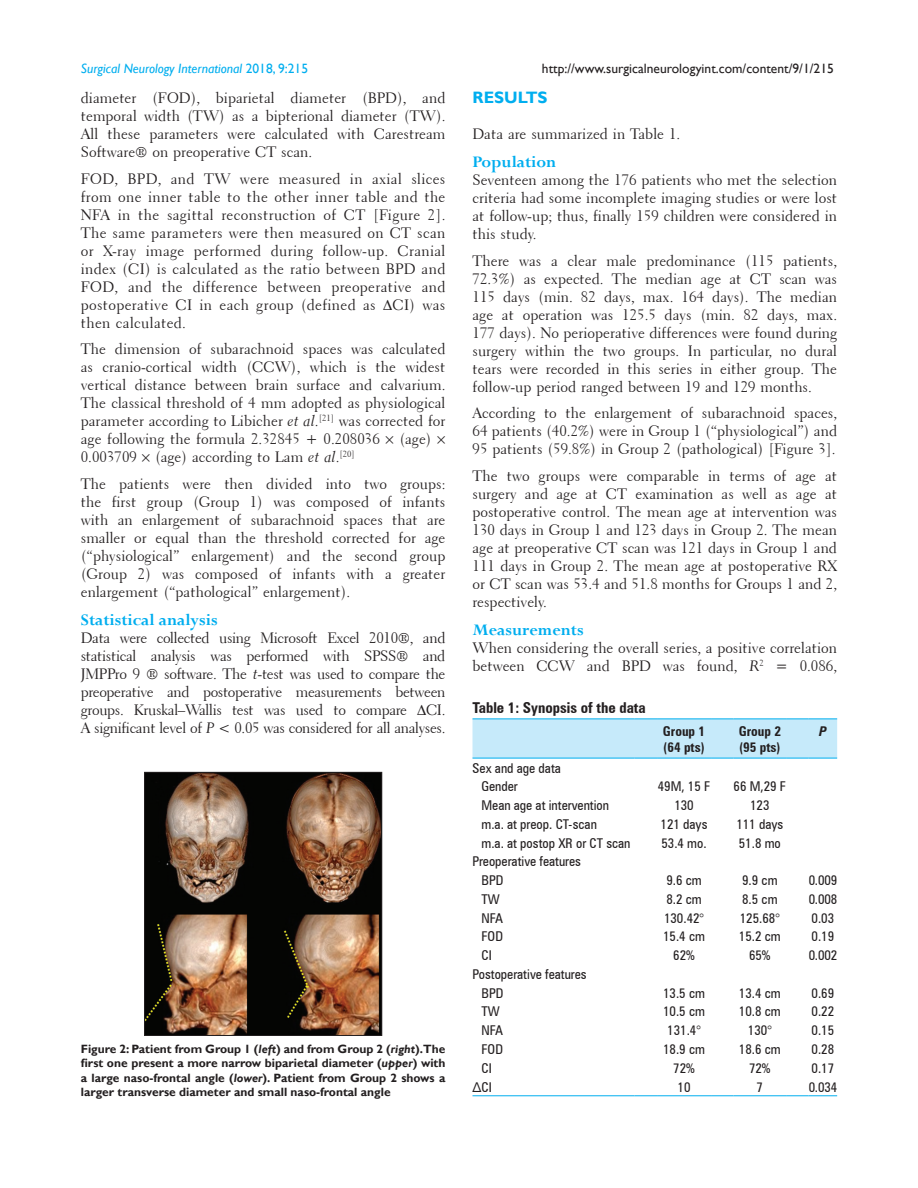
<style>
.page{position:relative;width:918px;height:1188px;background:#fff}
.page>*{position:absolute;margin:0;border:0;box-sizing:border-box;transform-origin:0 0}
.t1{font:700 18px "Perpetua";color:#00aeef}
.t2{font:700 16.5px "Gill Sans";color:#00aeef}
.TX{font:15px/18px "Transitional 521 BT Roman A";color:#231f20;text-align:justify}
.TT{font:700 condensed 15px "Zurich BT";color:#231f20}
.TB{font:condensed 13.5px "Zurich BT";color:#231f20}
.t3{font:13.5px "Gill Sans";color:#231f20}
.t4{font:italic 13.5px "Gill Sans";color:#00aeef}
.TBL{font:condensed 13.5px "Zurich BT";color:#231f20}
.TCH{font:700 condensed 13.5px/16.2px "Zurich BT";color:#231f20}
.TCH-2{font:italic 700 condensed 13.5px "Zurich BT";color:#231f20}
.FGC{font:700 12px/14.4px "Gill Sans";color:#231f20;text-align:justify}
.s1{font-style:normal}
.s2{font-family:"Transitional 521 BT Cursive A"}
.s3{font-style:italic}
</style>
<div class="page">
<hr style="left:472px;top:1095px;width:162px;height:1px;background:#00aeef">
<svg style="left:634px;top:1095px;width:23px;height:1px"></svg>
<hr style="left:657px;top:1095px;width:54px;height:1px;background:#00aeef">
<svg style="left:711px;top:1095px;width:23px;height:1px"></svg>
<hr style="left:734px;top:1095px;width:52px;height:1px;background:#00aeef">
<svg style="left:786px;top:1095px;width:51px;height:1px"></svg>
<svg style="left:472px;top:719px;width:365px;height:40px;background:#bfe8f9"></svg>
<img style="left:146px;top:774px;width:234px;height:260px">
<div style="left:144px;top:772px;width:238px;height:264px;border:1px solid #231f20"></div>
<p class="t4" style="left:81px;top:61px;width:229px">Surgical Neurology International <span class="s1">2018, 9:215</span></p>
<p class="t3" style="left:542px;top:61px;width:293px">http://www.surgicalneurologyint.com/content/9/1/215</p>
<p class="TX" style="left:81px;top:89px;width:366px">diameter (FOD), biparietal diameter (BPD), and temporal width (TW) as a bipterional diameter (TW).<br>All these parameters were calculated with Carestream Software® on preoperative CT scan.</p>
<p class="TX" style="left:81px;top:170px;width:366px">FOD, BPD, and TW were measured in axial slices from one inner table to the other inner table and the NFA in the sagittal reconstruction of CT [Figure 2].<br>The same parameters were then measured on CT scan or X‑ray image performed during follow‑up. Cranial index (CI) is calculated as the ratio between BPD and FOD, and the difference between preoperative and postoperative CI in each group (defined as ∆CI) was then calculated.</p>
<p class="TX" style="left:81px;top:340px;width:366px">The dimension of subarachnoid spaces was calculated as cranio‑cortical width (CCW), which is the widest vertical distance between brain surface and calvarium.<br>The classical threshold of 4 mm adopted as physiological parameter according to Libicher <span class="s2">et al</span>.<sup>[21]</sup> was corrected for age following the formula 2.32845 + 0.208036</p>
<h1 class="t2" style="left:472px;top:88px;width:77px">RESULTS</h1>
<p class="TX" style="left:472px;top:125px;width:209px">Data are summarized in Table 1.</p>
<h2 class="t1" style="left:472px;top:151px;width:85px">Population</h2>
<p class="TX" style="left:472px;top:171px;width:366px">Seventeen among the 176 patients who met the selection criteria had some incomplete imaging studies or were lost at follow‑up; thus, finally 159 children were considered in this study.</p>
<p class="TX" style="left:472px;top:252px;width:366px">There was a clear male predominance (115 patients, 72.3%) as expected. The median age at CT scan was 115 days (min. 82 days, max. 164 days). The median age at operation was 125.5 days (min. 82 days, max.<br>177 days). No perioperative differences were found during surgery within the two groups. In particular, no dural tears were recorded in this series in either group. The follow‑up period ranged between 19 and 129 months.</p>
<p class="TX" style="left:472px;top:404px;width:366px">According to the enlargement of subarachnoid spaces, 64 patients (40.2%) were in Group 1 (“physiological”) and 95 patients (59.8%) in Group 2 (pathological) [Figure 3].</p>
<p class="TX" style="left:472px;top:467px;width:366px">The two groups were comparable in terms of age at surgery and age at CT examination as well as age at postoperative control. The mean age at intervention was 130 days in Group 1 and 123 days in Group 2. The mean age at preoperative CT scan was 121 days in Group 1 and 111 days in Group 2. The mean age at postoperative RX or CT scan was 53.4 and 51.8 months for Groups 1 and 2, respectively.</p>
<h2 class="t1" style="left:472px;top:618px;width:113px">Measurements</h2>
<p class="TX" style="left:472px;top:639px;width:366px">When considering the overall series, a positive correlation between CCW and BPD was found, <span class="s2">R</span><sup>2</sup> = 0.086,</p>
<p class="TT" style="left:472px;top:698px;width:175px">Table 1: Synopsis of the data</p>
<p class="TCH" style="left:663px;top:723px;width:44px">Group 1 (64 pts)</p>
<p class="TCH" style="left:739px;top:723px;width:44px">Group 2 (95 pts)</p>
<p class="TCH-2" style="left:819px;top:723px;width:9px">P</p>
<p class="TB" style="left:472px;top:760px;width:90px">Sex and age data</p>
<p class="TB" style="left:482px;top:778px;width:38px">Gender</p>
<p class="TB" style="left:658px;top:778px;width:54px">49M, 15 F</p>
<p class="TB" style="left:734px;top:778px;width:54px">66 M,29 F</p>
<p class="TB" style="left:482px;top:797px;width:129px">Mean age at intervention</p>
<p class="TB" style="left:674px;top:797px;width:21px">130</p>
<p class="TB" style="left:750px;top:797px;width:21px">123</p>
<p class="TB" style="left:482px;top:816px;width:117px">m.a. at preop. CT‑scan</p>
<p class="TB" style="left:661px;top:816px;width:48px">121 days</p>
<p class="TB" style="left:736px;top:816px;width:48px">111 days</p>
<p class="TB" style="left:482px;top:835px;width:151px">m.a. at postop XR or CT scan</p>
<p class="TB" style="left:661px;top:835px;width:47px">53.4 mo.</p>
<p class="TB" style="left:739px;top:835px;width:44px">51.8 mo</p>
<p class="TB" style="left:472px;top:853px;width:110px">Preoperative features</p>
<p class="TB" style="left:482px;top:872px;width:23px">BPD</p>
<p class="TB" style="left:666px;top:872px;width:37px">9.6 cm</p>
<p class="TB" style="left:742px;top:872px;width:37px">9.9 cm</p>
<p class="TB" style="left:809px;top:872px;width:30px">0.009</p>
<p class="TB" style="left:482px;top:891px;width:20px">TW</p>
<p class="TB" style="left:666px;top:891px;width:37px">8.2 cm</p>
<p class="TB" style="left:742px;top:891px;width:37px">8.5 cm</p>
<p class="TB" style="left:809px;top:891px;width:30px">0.008</p>
<p class="TB" style="left:482px;top:910px;width:23px">NFA</p>
<p class="TB" style="left:664px;top:910px;width:42px">130.42°</p>
<p class="TB" style="left:740px;top:910px;width:42px">125.68°</p>
<p class="TB" style="left:812px;top:910px;width:24px">0.03</p>
<p class="TB" style="left:482px;top:928px;width:23px">FOD</p>
<p class="TB" style="left:663px;top:928px;width:43px">15.4 cm</p>
<p class="TB" style="left:739px;top:928px;width:43px">15.2 cm</p>
<p class="TB" style="left:812px;top:928px;width:24px">0.19</p>
<p class="TB" style="left:482px;top:947px;width:12px">CI</p>
<p class="TB" style="left:673px;top:947px;width:23px">62%</p>
<p class="TB" style="left:749px;top:947px;width:23px">65%</p>
<p class="TB" style="left:809px;top:947px;width:30px">0.002</p>
<p class="TBL" style="left:472px;top:966px;width:116px">Postoperative features</p>
<p class="TB" style="left:482px;top:985px;width:23px">BPD</p>
<p class="TB" style="left:663px;top:985px;width:43px">13.5 cm</p>
<p class="TB" style="left:739px;top:985px;width:43px">13.4 cm</p>
<p class="TB" style="left:812px;top:985px;width:24px">0.69</p>
<p class="TB" style="left:482px;top:1003px;width:20px">TW</p>
<p class="TB" style="left:663px;top:1003px;width:43px">10.5 cm</p>
<p class="TB" style="left:739px;top:1003px;width:43px">10.8 cm</p>
<p class="TB" style="left:812px;top:1003px;width:24px">0.22</p>
<p class="TB" style="left:482px;top:1022px;width:23px">NFA</p>
<p class="TB" style="left:667px;top:1022px;width:35px">131.4°</p>
<p class="TB" style="left:748px;top:1022px;width:25px">130°</p>
<p class="TB" style="left:812px;top:1022px;width:24px">0.15</p>
<p class="TB" style="left:482px;top:1041px;width:23px">FOD</p>
<p class="TB" style="left:663px;top:1041px;width:43px">18.9 cm</p>
<p class="TB" style="left:739px;top:1041px;width:43px">18.6 cm</p>
<p class="TB" style="left:812px;top:1041px;width:24px">0.28</p>
<p class="TB" style="left:482px;top:1060px;width:12px">CI</p>
<p class="TB" style="left:673px;top:1060px;width:23px">72%</p>
<p class="TB" style="left:749px;top:1060px;width:23px">72%</p>
<p class="TB" style="left:812px;top:1060px;width:24px">0.17</p>
<p class="TBL" style="left:472px;top:1079px;width:21px">ΔCI</p>
<p class="TBL" style="left:678px;top:1079px;width:14px">10</p>
<p class="TBL" style="left:757px;top:1079px;width:8px">7</p>
<p class="TBL" style="left:809px;top:1079px;width:30px">0.034</p>
<p class="TX" style="left:399px;top:430px;width:34px">(age)</p>
<p class="TX" style="left:81px;top:448px;width:276px">0.003709 (age) according to Lam <span class="s2">et al</span>.<sup>[20]</sup></p>
<p class="TX" style="left:81px;top:475px;width:366px">The patients were then divided into two groups: the first group (Group 1) was composed of infants with an enlargement of subarachnoid spaces that are smaller or equal than the threshold corrected for age (“physiological” enlargement) and the second group (Group 2) was composed of infants with a greater enlargement (“pathological” enlargement).</p>
<h2 class="t1" style="left:81px;top:608px;width:138px">Statistical analysis</h2>
<p class="TX" style="left:81px;top:629px;width:366px">Data were collected using Microsoft Excel 2010®, and statistical analysis was performed with SPSS® and JMPPro 9 ® software. The <span class="s2">t</span>‑test was used to compare the preoperative and postoperative measurements between groups. Kruskal–Wallis test was used to compare ∆CI.<br>A significant level of <span class="s2">P</span> &lt; 0.05 was considered for all analyses.</p>
<p class="FGC" style="left:81px;top:1042px;width:366px">Figure 2: Patient from Group 1 (<span class="s3">left</span>) and from Group 2 (<span class="s3">right</span>).The first one present a more narrow biparietal diameter (<span class="s3">upper</span>) with a large naso-frontal angle (<span class="s3">lower</span>). Patient from Group 2 shows a larger transverse diameter and small naso-frontal angle</p>
</div>
